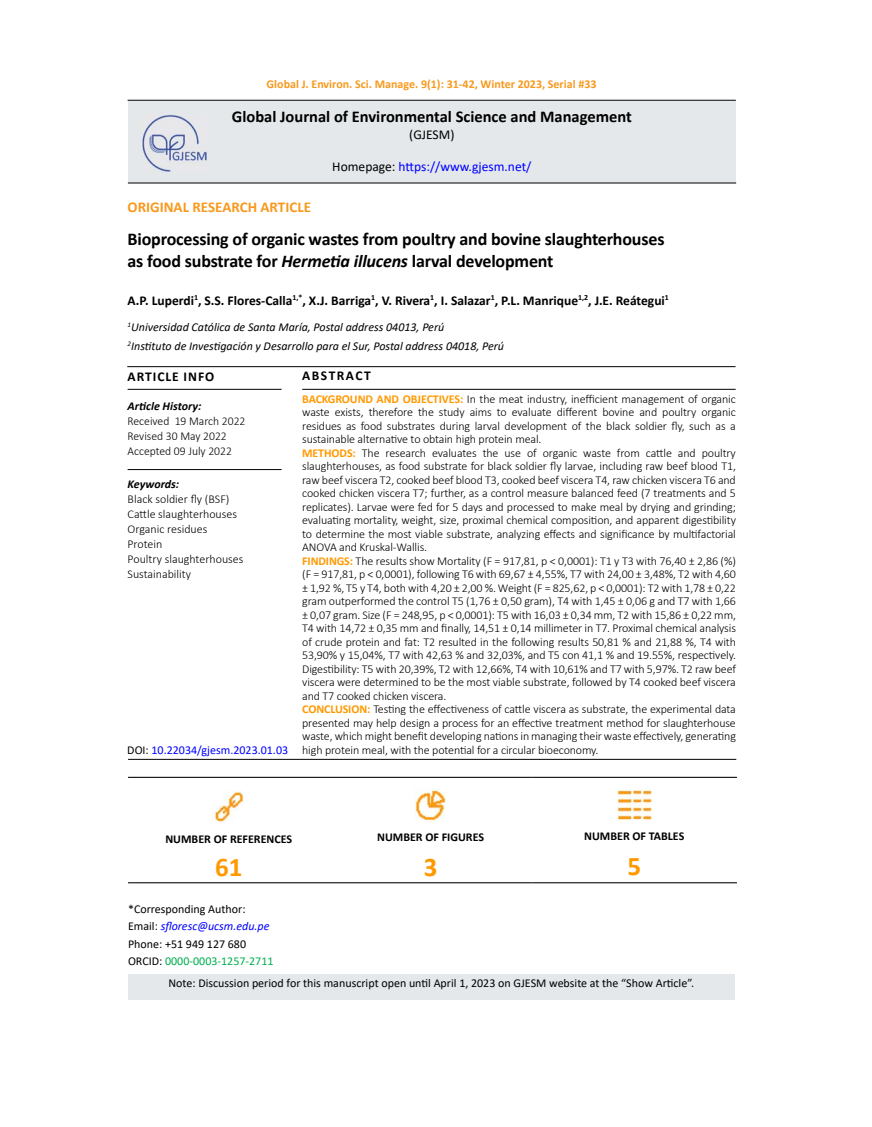
<style>
.page{position:relative;width:872px;height:1127px;background:#fff}
.page>*{position:absolute;margin:0;border:0;box-sizing:border-box;transform-origin:0 0}
.t1{font:700 27px "Calibri";color:#f90}
.t2{font:700 18px/21.6px "Calibri";letter-spacing:-.01em;color:#000}
.t3{font:700 16.5px "Calibri";color:#000}
.t4{font:700 15px "Calibri";color:#f8991d}
.t5{font:700 13.5px "Calibri";color:#000}
.t6{font:13.5px "Calibri";color:#00f}
.t7{font:700 13.5px "Calibri";letter-spacing:.07em;color:#000}
.t8{font:700 13.5px "Calibri";letter-spacing:.11em;color:#000}
.t9{font:13.5px "Calibri";color:#000}
.t10{font:300 12px/13.5px "Calibri";letter-spacing:-.01em;color:#000}
.t11{font:12px/17.2px "Calibri";color:#000}
.t12{font:italic 12px/18.6px "Calibri";color:#000}
.t13{font:700 12px "Calibri";color:#f8991d}
.t14{font:700 12px "Calibri";color:#000}
.t15{font:12px "Calibri";color:#00f}
.t16{font:italic 700 12px "Calibri";color:#000}
.s1{color:#000}
.s2{font-style:italic}
.s3{font-weight:700;color:#f90}
.s4{font-style:italic;color:#00f}
.s5{color:#00b050}
</style>
<div class="page">
<hr style="left:128px;top:100px;width:608px;height:1px;background:#000">
<div style="left:128px;top:101px;width:608px;height:82px;background:#e4e8ea"></div>
<hr style="left:128px;top:389px;width:153px;height:1px;background:#000">
<hr style="left:302px;top:389px;width:433px;height:1px;background:#000">
<hr style="left:128px;top:469px;width:153px;height:1px;background:#000">
<hr style="left:127px;top:366px;width:608px;height:1px;background:#000">
<hr style="left:128px;top:759px;width:608px;height:1px;background:#000">
<hr style="left:128px;top:183px;width:608px;height:1px;background:#000">
<hr style="left:128px;top:777px;width:201px;height:1px;background:#000">
<hr style="left:329px;top:777px;width:203px;height:1px;background:#000">
<hr style="left:532px;top:777px;width:205px;height:1px;background:#000">
<hr style="left:128px;top:882px;width:201px;height:1px;background:#000">
<hr style="left:329px;top:882px;width:203px;height:1px;background:#000">
<hr style="left:532px;top:882px;width:205px;height:1px;background:#000">
<img style="left:212px;top:791px;width:32px;height:31px">
<img style="left:414px;top:790px;width:32px;height:31px">
<img style="left:617px;top:790px;width:34px;height:30px">
<div style="left:128px;top:974px;width:607px;height:25px;background:#e4e8ea"></div>
<img style="left:142px;top:115px;width:65px;height:58px">
<p class="t13" style="left:267px;top:75px;width:331px">Global J. Environ. Sci. Manage. 9(1): 31-42, Winter 2023, Serial #33</p>
<h3 class="t3" style="left:232px;top:105px;width:401px">Global Journal of Environmental Science and Management</h3>
<p class="t9" style="left:409px;top:125px;width:47px">(GJESM)</p>
<p class="t6" style="left:332px;top:157px;width:201px"><span class="s1">Homepage:</span> https://www.gjesm.net/</p>
<p class="t4" style="left:128px;top:196px;width:185px">ORIGINAL RESEARCH ARTICLE</p>
<h2 class="t2" style="left:128px;top:228px;width:538px">Bioprocessing of organic wastes from poultry and bovine slaughterhouses as food substrate for <span class="s2">Hermetia illucens</span> larval development</h2>
<p class="t5" style="left:128px;top:291px;width:543px">A.P. Luperdi<sup>1</sup>, S.S. Flores-Calla<sup>1,*</sup>, X.J. Barriga<sup>1</sup>, V. Rivera<sup>1</sup>, I. Salazar<sup>1</sup>, P.L. Manrique<sup>1,2</sup>, J.E. Reátegui<sup>1</sup></p>
<p class="t12" style="left:128px;top:317px;width:378px"><sup>1</sup>Universidad Católica de Santa María, Postal address 04013, Perú<br><sup>2</sup>Instituto de Investigación y Desarrollo para el Sur, Postal address 04018, Perú</p>
<p class="t7" style="left:128px;top:367px;width:88px">ARTICLE INFO</p>
<p class="t16" style="left:128px;top:398px;width:75px">Article History:</p>
<p class="t10" style="left:128px;top:414px;width:119px;line-height:15px">Received 19 March 2022<br>Revised 30 May 2022<br>Accepted 09 July 2022</p>
<p class="t16" style="left:128px;top:475px;width:53px">Keywords:</p>
<p class="t10" style="left:128px;top:491px;width:117px;line-height:15px">Black soldier fly (BSF)<br>Cattle slaughterhouses<br>Organic residues<br>Protein<br>Poultry slaughterhouses<br>Sustainability</p>
<p class="t15" style="left:127px;top:742px;width:162px"><span class="s1">DOI:</span> 10.22034/gjesm.2023.01.03</p>
<p class="t8" style="left:302px;top:366px;width:70px">ABSTRACT</p>
<p class="t10" style="left:302px;top:392px;width:435px"><span class="s3">BACKGROUND AND OBJECTIVES:</span> In the meat industry, inefficient management of organic waste exists, therefore the study aims to evaluate different bovine and poultry organic residues as food substrates during larval development of the black soldier fly, such as a sustainable alternative to obtain high protein meal.<br><span class="s3">METHODS:</span> The research evaluates the use of organic waste from cattle and poultry slaughterhouses, as food substrate for black soldier fly larvae, including raw beef blood T1, raw beef viscera T2, cooked beef blood T3, cooked beef viscera T4, raw chicken viscera T6 and cooked chicken viscera T7; further, as a control measure balanced feed (7 treatments and 5 replicates). Larvae were fed for 5 days and processed to make meal by drying and grinding; evaluating mortality, weight, size, proximal chemical composition, and apparent digestibility to determine the most viable substrate, analyzing effects and significance by multifactorial ANOVA and Kruskal-Wallis.<br><span class="s3">FINDINGS:</span> The results show Mortality (F = 917,81, p &lt; 0,0001): T1 y T3 with 76,40 ± 2,86 (%) (F = 917,81, p &lt; 0,0001), following T6 with 69,67 ± 4,55%, T7 with 24,00 ± 3,48%, T2 with 4,60 ± 1,92 %, T5 y T4, both with 4,20 ± 2,00 %. Weight (F = 825,62, p &lt; 0,0001): T2 with 1,78 ± 0,22 gram outperformed the control T5 (1,76 ± 0,50 gram), T4 with 1,45 ± 0,06 g and T7 with 1,66 ± 0,07 gram. Size (F = 248,95, p &lt; 0,0001): T5 with 16,03 ± 0,34 mm, T2 with 15,86 ± 0,22 mm, T4 with 14,72 ± 0,35 mm and finally, 14,51 ± 0,14 millimeter in T7. Proximal chemical analysis of crude protein and fat: T2 resulted in the following results 50,81 % and 21,88 %, T4 with 53,90% y 15,04%, T7 with 42,63 % and 32,03%, and T5 con 41,1 % and 19.55%, respectively.<br>Digestibility: T5 with 20,39%, T2 with 12,66%, T4 with 10,61% and T7 with 5,97%. T2 raw beef viscera were determined to be the most viable substrate, followed by T4 cooked beef viscera and T7 cooked chicken viscera.<br><span class="s3">CONCLUSION:</span> Testing the effectiveness of cattle viscera as substrate, the experimental data presented may help design a process for an effective treatment method for slaughterhouse waste, which might benefit developing nations in managing their waste effectively, generating high protein meal, with the potential for a circular bioeconomy.</p>
<p class="t14" style="left:165px;top:830px;width:128px">NUMBER OF REFERENCES</p>
<h1 class="t1" style="left:215px;top:848px;width:29px">61</h1>
<p class="t11" style="left:128px;top:900px;width:147px">*Corresponding Author:<br>Email: <span class="s4">sfloresc@ucsm.edu.pe<br></span>Phone: +51 949 127 680<br>ORCID: <span class="s5">0000-0003-1257-2711</span></p>
<p class="t14" style="left:377px;top:828px;width:108px">NUMBER OF FIGURES</p>
<h1 class="t1" style="left:424px;top:848px;width:15px">3</h1>
<p class="t14" style="left:584px;top:827px;width:102px">NUMBER OF TABLES</p>
<h1 class="t1" style="left:627px;top:847px;width:15px">5</h1>
<p class="t11" style="left:168px;top:974px;width:527px">Note: Discussion period for this manuscript open until April 1, 2023 on GJESM website at the “Show Article”.</p>
</div>
